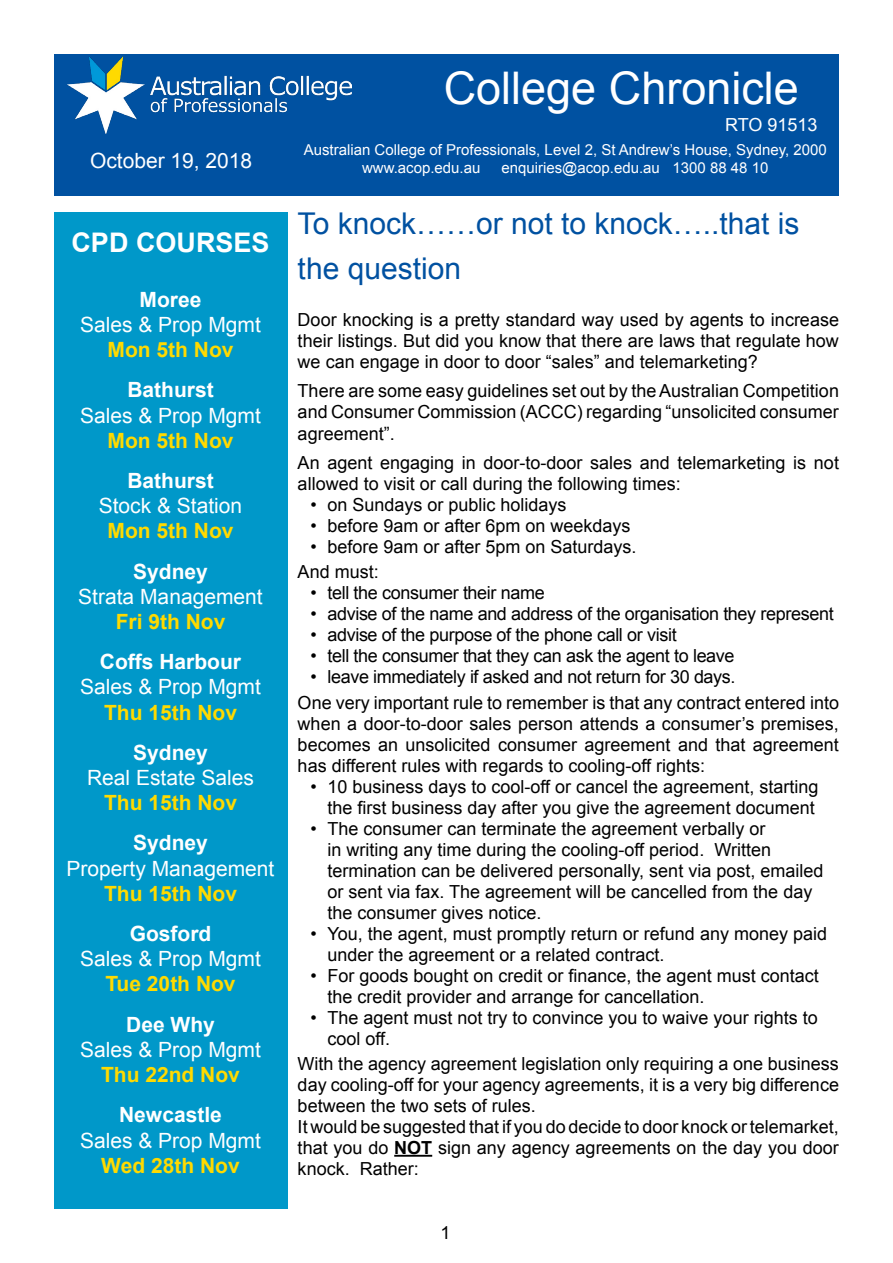
<style>
.page{position:relative;width:893px;height:1263px;background:#fff}
.page>*{position:absolute;margin:0;border:0;box-sizing:border-box;transform-origin:0 0}
.t1{font:45px "Arial";color:#fff}
.t2{font:30px/45px "Arial";color:#0051a1}
.t3{font:700 27px "Arial";color:#fff}
.t4{font:21px "Arial";color:#fff}
.t5{font:700 21px "Arial";color:#ffda00}
.t6{font:700 21px "Arial";color:#fff}
.Body_Text{font:18px/21px "Arial";color:#000;text-align:justify}
.Body_Text-2{font:18px "Arial";letter-spacing:-.02em;color:#000}
.t7{font:18px "Arial";color:#fff}
.t8{font:15px "Arial";color:#fff}
.s1{font-weight:700}
</style>
<div class="page">
<hr style="left:394px;top:1155px;width:38px;height:2px;background:#000">
<div style="left:54px;top:54px;width:785px;height:142px;background:#0051a1"></div>
<div style="left:54px;top:213px;width:233px;height:996px;background:#0098c9"></div>
<img style="left:67px;top:56px;width:284px;height:78px">
<p class="t1" style="left:444px;top:59px;width:357px">College Chronicle</p>
<p class="t7" style="left:725px;top:113px;width:94px">RTO 91513</p>
<p class="t8" style="left:304px;top:140px;width:525px">Australian College of Professionals, Level 2, St Andrew’s House, Sydney, 2000</p>
<p class="t4" style="left:90px;top:147px;width:164px">October 19, 2018</p>
<p class="t8" style="left:362px;top:158px;width:120px">www.acop.edu.au</p>
<p class="t8" style="left:501px;top:158px;width:269px">enquiries@acop.edu.au 1300 88 48 10</p>
<p class="t3" style="left:71px;top:224px;width:200px">CPD COURSES</p>
<p class="t6" style="left:140px;top:285px;width:63px">Moree</p>
<p class="t4" style="left:80px;top:311px;width:182px">Sales &amp; Prop Mgmt</p>
<p class="t5" style="left:108px;top:336px;width:128px">Mon 5th Nov</p>
<p class="t6" style="left:127px;top:376px;width:88px">Bathurst</p>
<p class="t4" style="left:80px;top:401px;width:182px">Sales &amp; Prop Mgmt</p>
<p class="t5" style="left:108px;top:426px;width:128px">Mon 5th Nov</p>
<p class="t6" style="left:127px;top:467px;width:88px">Bathurst</p>
<p class="t4" style="left:99px;top:492px;width:145px">Stock &amp; Station</p>
<p class="t5" style="left:108px;top:517px;width:128px">Mon 5th Nov</p>
<p class="t6" style="left:133px;top:557px;width:76px">Sydney</p>
<p class="t4" style="left:78px;top:583px;width:186px">Strata Management</p>
<p class="t5" style="left:116px;top:608px;width:111px">Fri 9th Nov</p>
<p class="t6" style="left:100px;top:648px;width:143px">Coffs Harbour</p>
<p class="t4" style="left:80px;top:673px;width:182px">Sales &amp; Prop Mgmt</p>
<p class="t5" style="left:104px;top:698px;width:135px">Thu 15th Nov</p>
<p class="t6" style="left:133px;top:738px;width:76px">Sydney</p>
<p class="t4" style="left:87px;top:764px;width:168px">Real Estate Sales</p>
<p class="t5" style="left:104px;top:789px;width:135px">Thu 15th Nov</p>
<p class="t6" style="left:133px;top:829px;width:76px">Sydney</p>
<p class="t4" style="left:67px;top:854px;width:209px">Property Management</p>
<p class="t5" style="left:104px;top:879px;width:135px">Thu 15th Nov</p>
<p class="t6" style="left:130px;top:920px;width:83px">Gosford</p>
<p class="t4" style="left:80px;top:945px;width:182px">Sales &amp; Prop Mgmt</p>
<p class="t5" style="left:105px;top:970px;width:132px">Tue 20th Nov</p>
<p class="t6" style="left:126px;top:1010px;width:90px">Dee Why</p>
<p class="t4" style="left:80px;top:1036px;width:182px">Sales &amp; Prop Mgmt</p>
<p class="t5" style="left:101px;top:1061px;width:140px">Thu 22nd Nov</p>
<p class="t6" style="left:119px;top:1101px;width:104px">Newcastle</p>
<p class="t4" style="left:80px;top:1126px;width:182px">Sales &amp; Prop Mgmt</p>
<p class="t5" style="left:101px;top:1151px;width:140px">Wed 28th Nov</p>
<p class="t2" style="left:298px;top:202px;width:503px">To knock……or not to knock…..that is the question</p>
<p class="Body_Text" style="left:298px;top:309px;width:543px">Door knocking is a pretty standard way used by agents to increase their listings. But did you know that there are laws that regulate how we can engage in door to door “sales” and telemarketing?</p>
<p class="Body_Text" style="left:298px;top:381px;width:543px">There are some easy guidelines set out by the Australian Competition and Consumer Commission (ACCC) regarding “unsolicited consumer agreement”.</p>
<p class="Body_Text" style="left:298px;top:452px;width:543px">An agent engaging in door-to-door sales and telemarketing is not allowed to visit or call during the following times:</p>
<p class="Body_Text" style="left:310px;top:494px;width:258px">• on Sundays or public holidays</p>
<p class="Body_Text" style="left:310px;top:515px;width:322px">• before 9am or after 6pm on weekdays</p>
<p class="Body_Text" style="left:310px;top:536px;width:328px">• before 9am or after 5pm on Saturdays.</p>
<p class="Body_Text" style="left:298px;top:562px;width:83px">And must:</p>
<p class="Body_Text-2" style="left:310px;top:581px;width:236px">• tell the consumer their name</p>
<p class="Body_Text-2" style="left:310px;top:602px;width:525px">• advise of the name and address of the organisation they represent</p>
<p class="Body_Text-2" style="left:310px;top:623px;width:368px">• advise of the purpose of the phone call or visit</p>
<p class="Body_Text-2" style="left:310px;top:644px;width:426px">• tell the consumer that they can ask the agent to leave</p>
<p class="Body_Text-2" style="left:310px;top:665px;width:427px">• leave immediately if asked and not return for 30 days.</p>
<p class="Body_Text" style="left:298px;top:692px;width:543px">One very important rule to remember is that any contract entered into when a door-to-door sales person attends a consumer’s premises, becomes an unsolicited consumer agreement and that agreement has different rules with regards to cooling-off rights:</p>
<p class="Body_Text" style="left:310px;top:776px;width:509px;text-align:right">• 10 business days to cool-off or cancel the agreement, starting the first business day after you give the agreement document</p>
<p class="Body_Text" style="left:327px;top:818px;width:497px;text-align:left;text-indent:-17px">• The consumer can terminate the agreement verbally or<br>in writing any time during the cooling-off period. Written termination can be delivered personally, sent via post, emailed or sent via fax. The agreement will be cancelled from the day the consumer gives notice.</p>
<p class="Body_Text" style="left:327px;top:923px;width:501px;text-indent:-17px">• You, the agent, must promptly return or refund any money paid under the agreement or a related contract.</p>
<p class="Body_Text" style="left:327px;top:965px;width:493px;text-indent:-17px">• For goods bought on credit or finance, the agent must contact the credit provider and arrange for cancellation.</p>
<p class="Body_Text" style="left:327px;top:1007px;width:492px;text-indent:-17px">• The agent must not try to convince you to waive your rights to cool off.</p>
<p class="Body_Text" style="left:298px;top:1053px;width:543px">With the agency agreement legislation only requiring a one business day cooling-off for your agency agreements, it is a very big difference between the two sets of rules.</p>
<p class="Body_Text" style="left:298px;top:1116px;width:543px">It would be suggested that if you do decide to door knock or telemarket, that you do <span class="s1">NOT</span> sign any agency agreements on the day you door knock. Rather:</p>
<p class="Body_Text" style="left:440px;top:1222px;width:12px">1</p>
</div>
